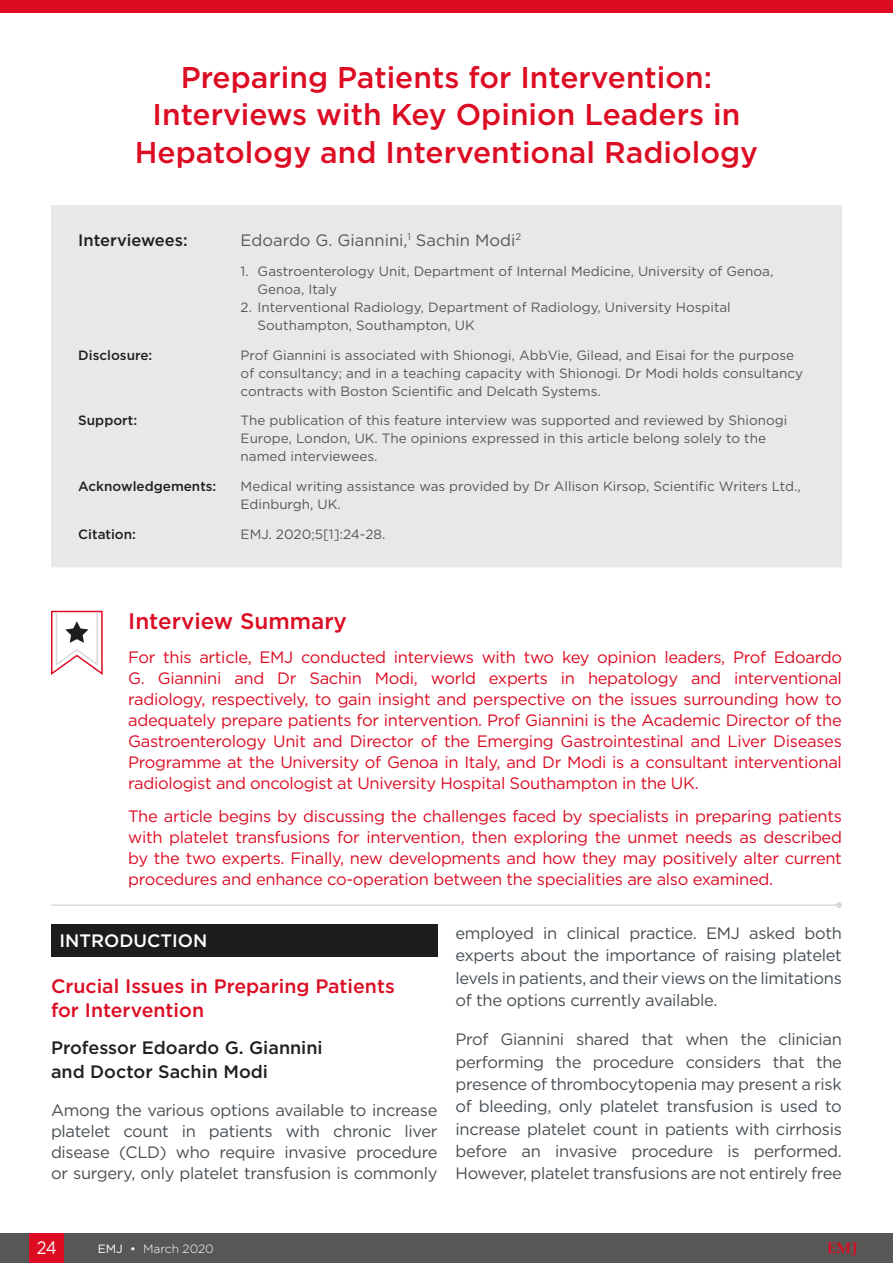
<style>
.page{position:relative;width:893px;height:1263px;background:#fff}
.page>*{position:absolute;margin:0;border:0;box-sizing:border-box;transform-origin:0 0}
.Supplement_Interview{font:500 30px/37.5px "Gotham";color:#dc0c23;text-align:center}
.Meeting_Summary_Head{font:500 22.5px "Gotham";color:#dc0c23}
.H2__Heading_2{font:500 19.5px/24.2px "Gotham";color:#dc0c23}
.H3__Heading_3{font:500 18px/24.2px "Gotham";color:#231f20}
.H1__Heading_1{font:500 18px "Gotham";color:#fff}
.t1{font:18px "Gotham";color:#fff;scale:.9 1}
.Opening_Paragraph_Bo{font:16.5px/21px "Gotham";letter-spacing:-.02em;color:#dc0c23;text-align:justify}
.Body_Text{font:16.5px/22.4px "Gotham";letter-spacing:-.02em;color:#484f54;text-align:justify}
.t2{font:16.5px "Gotham";color:#575756}
.t3{font:500 16.5px "Gotham";color:#231f20}
.t4{font:700 15px "Palatino Linotype";color:#dc0c23}
.Interview_Details_Bo{font:13.5px/18px "Gotham";color:#575756}
.Interview_Details_He{font:500 13.5px "Gotham";color:#231f20}
.t5{font:300 12px "Gotham";color:#fff}
.s1{font-weight:400}
</style>
<div class="page">
<div style="left:0;top:1233px;width:893px;height:30px;background:#575756"></div>
<div style="left:30px;top:1233px;width:34px;height:30px;background:#dc0c23"></div>
<div style="left:0;top:0;width:893px;height:13px;background:#dc0c23"></div>
<svg style="left:51px;top:610px;width:52px;height:65px"></svg>
<div style="left:51px;top:205px;width:791px;height:362px;background:#e8e8e8"></div>
<hr style="left:52px;top:904px;width:787px;height:2px;background:#dbd9dc">
<svg style="left:836px;top:902px;width:6px;height:6px"></svg>
<div style="left:51px;top:924px;width:386px;height:33px;background:#1d1d1d"></div>
<p class="Supplement_Interview" style="left:135px;top:58px;width:625px">Preparing Patients for Intervention:<br>Interviews with Key Opinion Leaders in<br>Hepatology and Interventional Radiology</p>
<p class="t3" style="left:78px;top:229px;width:111px">Interviewees:</p>
<p class="t2" style="left:241px;top:229px;width:282px">Edoardo G. Giannini,<sup>1</sup> Sachin Modi<sup>2</sup></p>
<p class="Interview_Details_Bo" style="left:258px;top:262px;width:517px;text-indent:-17px">1. Gastroenterology Unit, Department of Internal Medicine, University of Genoa,<br>Genoa, Italy</p>
<p class="Interview_Details_Bo" style="left:258px;top:298px;width:475px;text-indent:-17px">2. Interventional Radiology, Department of Radiology, University Hospital<br>Southampton, Southampton, UK</p>
<p class="Interview_Details_He" style="left:78px;top:346px;width:76px">Disclosure:</p>
<p class="Interview_Details_Bo" style="left:241px;top:346px;width:564px">Prof Giannini is associated with Shionogi, AbbVie, Gilead, and Eisai for the purpose of consultancy; and in a teaching capacity with Shionogi. Dr Modi holds consultancy contracts with Boston Scientific and Delcath Systems.</p>
<p class="Interview_Details_He" style="left:78px;top:412px;width:60px">Support:</p>
<p class="Interview_Details_Bo" style="left:241px;top:411px;width:548px">The publication of this feature interview was supported and reviewed by Shionogi<br>Europe, London, UK. The opinions expressed in this article belong solely to the named interviewees.</p>
<p class="Interview_Details_He" style="left:78px;top:477px;width:140px">Acknowledgements:</p>
<p class="Interview_Details_Bo" style="left:241px;top:477px;width:562px">Medical writing assistance was provided by Dr Allison Kirsop, Scientific Writers Ltd.,<br>Edinburgh, UK.</p>
<p class="Interview_Details_He" style="left:78px;top:525px;width:59px">Citation:</p>
<p class="Interview_Details_Bo" style="left:241px;top:524px;width:146px">EMJ. 2020;5[1]:24-28.</p>
<p class="Meeting_Summary_Head" style="left:128px;top:606px;width:220px">Interview Summary</p>
<p class="Opening_Paragraph_Bo" style="left:128px;top:646px;width:715px">For this article, EMJ conducted interviews with two key opinion leaders, Prof Edoardo G. Giannini and Dr Sachin Modi, world experts in hepatology and interventional radiology, respectively, to gain insight and perspective on the issues surrounding how to adequately prepare patients for intervention. Prof Giannini is the Academic Director of the Gastroenterology Unit and Director of the Emerging Gastrointestinal and Liver Diseases Programme at the University of Genoa in Italy, and Dr Modi is a consultant interventional radiologist and oncologist at University Hospital Southampton in the UK.</p>
<p class="Opening_Paragraph_Bo" style="left:128px;top:805px;width:715px">The article begins by discussing the challenges faced by specialists in preparing patients with platelet transfusions for intervention, then exploring the unmet needs as described by the two experts. Finally, new developments and how they may positively alter current procedures and enhance co-operation between the specialities are also examined.</p>
<p class="H1__Heading_1" style="left:60px;top:929px;width:149px">INTRODUCTION</p>
<p class="H2__Heading_2" style="left:51px;top:973px;width:345px">Crucial Issues in Preparing Patients for Intervention</p>
<p class="H3__Heading_3" style="left:51px;top:1035px;width:273px">Professor Edoardo G. Giannini and Doctor Sachin Modi</p>
<p class="Body_Text" style="left:51px;top:1099px;width:388px;line-height:21.1px">Among the various options available to increase platelet count in patients with chronic liver disease (CLD) who require invasive procedure or surgery, only platelet transfusion is commonly</p>
<p class="Body_Text" style="left:455px;top:921px;width:388px">employed in clinical practice. EMJ asked both experts about the importance of raising platelet levels in patients, and their views on the limitations of the options currently available.</p>
<p class="Body_Text" style="left:455px;top:1028px;width:388px">Prof Giannini shared that when the clinician performing the procedure considers that the presence of thrombocytopenia may present a risk of bleeding, only platelet transfusion is used to increase platelet count in patients with cirrhosis before an invasive procedure is performed.<br>However, platelet transfusions are not entirely free</p>
<p class="t1" style="left:37px;top:1236px;width:24px">24</p>
<p class="t5" style="left:98px;top:1241px;width:117px"><span class="s1">EMJ •</span> March 2020</p>
<p class="t4" style="left:827px;top:1238px;width:32px">EMJ</p>
</div>
